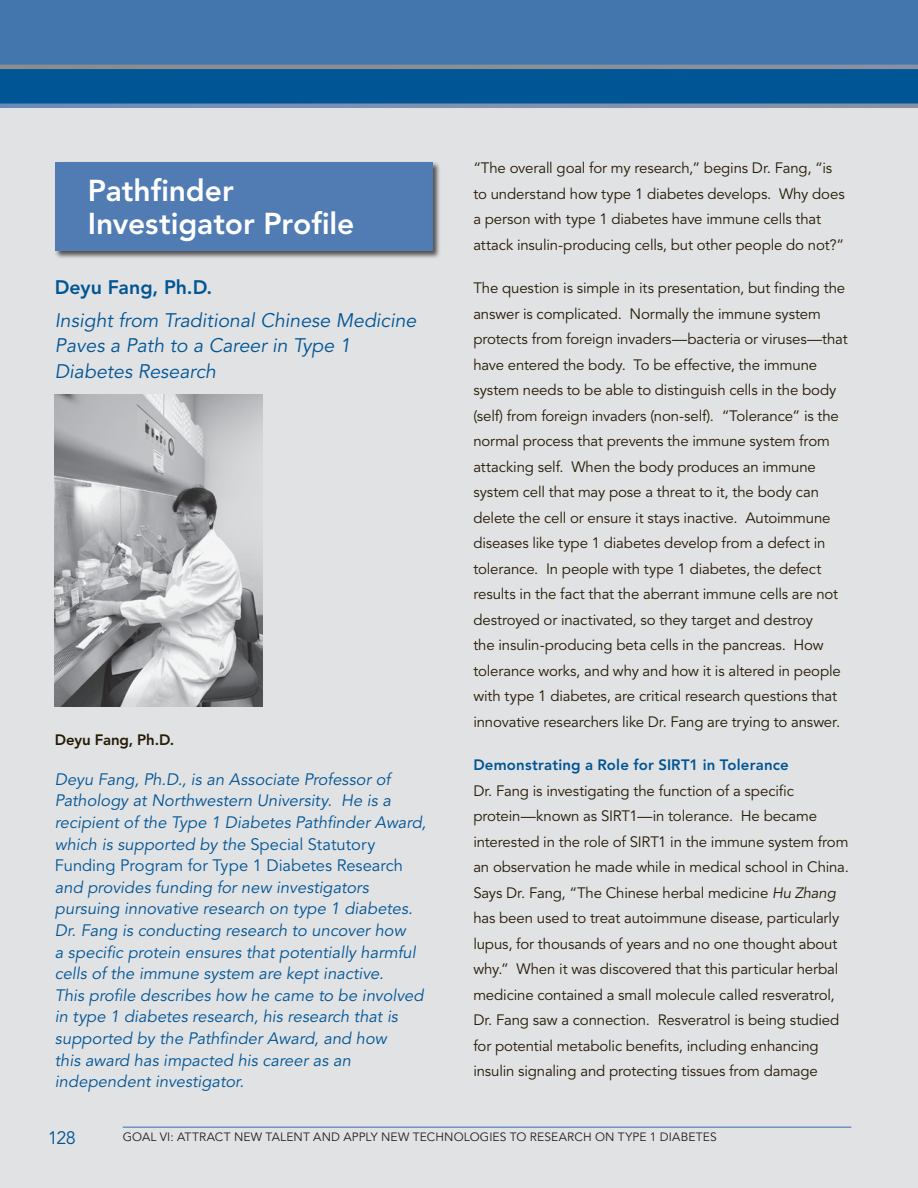
<style>
.page{position:relative;width:918px;height:1188px;background:#e1e2e4}
.page>*{position:absolute;margin:0;border:0;box-sizing:border-box;transform-origin:0 0}
.t1{font:800 30px/33px "Avenir";color:#fff}
.Under_Physician_Ital{font:italic 19.5px/25.5px "Avenir";color:#005595}
._294_Physician_Patie{font:800 19.5px "Avenir";color:#005595}
.t2{font:18px "Avenir";color:#005595}
.Physician_Intro_Ital{font:italic 16.5px/21.6px "Avenir";color:#005595}
.K_Body_Copy{font:15px/25.5px "Avenir";letter-spacing:-.01em;color:#251a05}
.IP___PP{font:800 15px "Avenir";letter-spacing:.01em;color:#005595}
.Bold_Caption{font:800 15px "Avenir";letter-spacing:-.01em;color:#251a05}
.t3{font:12px "Avenir";letter-spacing:.01em;color:#231f20}
.s1{font-style:normal}
.s2{font-style:italic}
</style>
<div class="page">
<div style="left:0;top:0;width:918px;height:108px;background:#4476ae"></div>
<div style="left:0;top:67px;width:918px;height:38px;background:#005595"></div>
<svg style="left:0;top:104px;width:918px;height:4px;background:#7c90b0"></svg>
<hr style="left:0;top:65px;width:918px;height:4px;background:#8a8e96">
<hr style="left:123px;top:1126px;width:728px;height:2px;background:#7393c1">
<div style="left:54px;top:161px;width:387px;height:98px;background:#231f20;opacity:.75"></div>
<div style="left:55px;top:162px;width:378px;height:89px;background:#507cb3"></div>
<img style="left:55px;top:395px;width:207px;height:311px">
<p class="t1" style="left:88px;top:174px;width:268px">Pathfinder<br>Investigator Profile</p>
<p class="_294_Physician_Patie" style="left:55px;top:276px;width:156px">Deyu Fang, Ph.D.</p>
<p class="Under_Physician_Ital" style="left:55px;top:308px;width:363px">Insight from Traditional Chinese Medicine<br>Paves a Path to a Career in Type 1<br>Diabetes Research</p>
<p class="Bold_Caption" style="left:55px;top:731px;width:119px">Deyu Fang, Ph.D.</p>
<p class="Physician_Intro_Ital" style="left:55px;top:769px;width:373px">Deyu Fang, Ph.D., is an Associate Professor of Pathology at Northwestern University. He is a recipient of the Type 1 Diabetes Pathfinder Award, which is supported by the <span class="s1">Special Statutory Funding Program for Type 1 Diabetes Research </span>and provides funding for new investigators pursuing innovative research on type 1 diabetes.<br>Dr. Fang is conducting research to uncover how<br>a specific protein ensures that potentially harmful cells of the immune system are kept inactive.<br>This profile describes how he came to be involved in type 1 diabetes research, his research that is supported by the Pathfinder Award, and how<br>this award has impacted his career as an independent investigator.</p>
<p class="K_Body_Copy" style="left:473px;top:156px;width:373px">“The overall goal for my research,” begins Dr. Fang, “is to understand how type 1 diabetes develops. Why does a person with type 1 diabetes have immune cells that attack insulin-producing cells, but other people do not?”</p>
<p class="K_Body_Copy" style="left:473px;top:276px;width:376px">The question is simple in its presentation, but finding the answer is complicated. Normally the immune system protects from foreign invaders—bacteria or viruses—that have entered the body. To be effective, the immune system needs to be able to distinguish cells in the body (self) from foreign invaders (non-self). “Tolerance” is the normal process that prevents the immune system from attacking self. When the body produces an immune system cell that may pose a threat to it, the body can delete the cell or ensure it stays inactive. Autoimmune diseases like type 1 diabetes develop from a defect in tolerance. In people with type 1 diabetes, the defect results in the fact that the aberrant immune cells are not destroyed or inactivated, so they target and destroy<br>the insulin-producing beta cells in the pancreas. How tolerance works, and why and how it is altered in people with type 1 diabetes, are critical research questions that innovative researchers like Dr. Fang are trying to answer.</p>
<p class="IP___PP" style="left:473px;top:756px;width:317px">Demonstrating a Role for SIRT1 in Tolerance</p>
<p class="K_Body_Copy" style="left:473px;top:778px;width:377px">Dr. Fang is investigating the function of a specific protein—known as SIRT1—in tolerance. He became interested in the role of SIRT1 in the immune system from an observation he made while in medical school in China.<br>Says Dr. Fang, “The Chinese herbal medicine <span class="s2">Hu Zhang </span>has been used to treat autoimmune disease, particularly lupus, for thousands of years and no one thought about why.” When it was discovered that this particular herbal medicine contained a small molecule called resveratrol, Dr. Fang saw a connection. Resveratrol is being studied for potential metabolic benefits, including enhancing insulin signaling and protecting tissues from damage</p>
<p class="t2" style="left:48px;top:1127px;width:30px">128</p>
<p class="t3" style="left:123px;top:1130px;width:596px">GOAL VI: ATTRACT NEW TALENT AND APPLY NEW TECHNOLOGIES TO RESEARCH ON TYPE 1 DIABETES</p>
</div>
